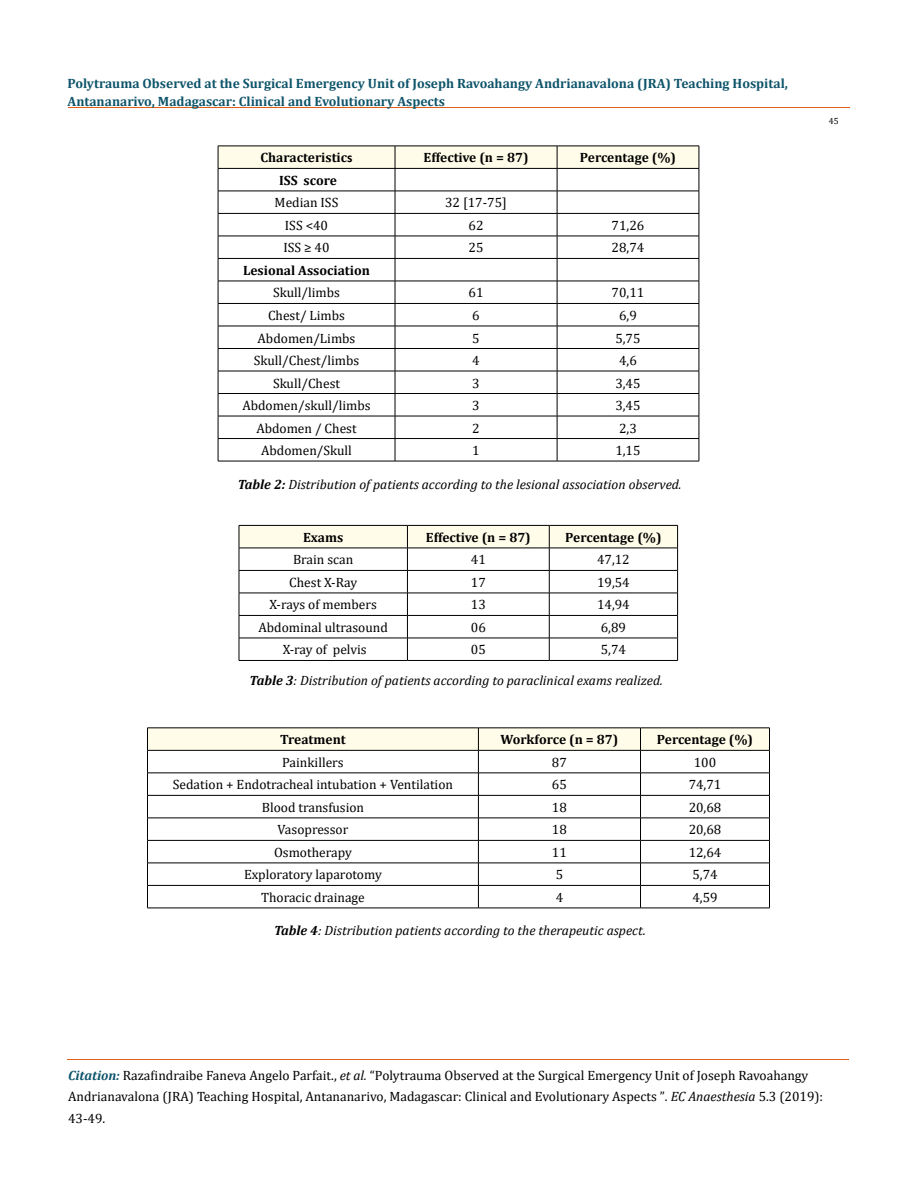
<style>
.page{position:relative;width:917px;height:1190px;background:#fff}
.page>*{position:absolute;margin:0;border:0;box-sizing:border-box;transform-origin:0 0}
.t1{font:13.5px/21px "Cambria";color:#000}
.t2{font:italic 13.5px "Cambria";color:#000}
.t3{font:700 13.5px/18px "Cambria";color:#0e546a}
.t4{font:700 13.5px "Cambria";color:#000}
.t5{font:9px "Cambria";color:#000}
.s1{font-family:"Calibri"}
.s2{font-weight:700}
.s3{font-weight:700;font-style:italic;color:#0e546a}
.s4{font-style:italic}
.s5{font-size:13.35px}
</style>
<div class="page">
<hr style="left:68px;top:108px;width:781px;height:1px;background:#e05d1a">
<hr style="left:67px;top:1059px;width:782px;height:1px;background:#e05d1a">
<svg style="left:218px;top:146px;width:481px;height:315px"></svg>
<hr style="left:218px;top:461px;width:177px;height:1px;background:#000">
<hr style="left:395px;top:461px;width:162px;height:1px;background:#000">
<hr style="left:557px;top:461px;width:142px;height:1px;background:#000">
<svg style="left:239px;top:525px;width:439px;height:135px"></svg>
<hr style="left:239px;top:660px;width:168px;height:1px;background:#000">
<hr style="left:407px;top:660px;width:142px;height:1px;background:#000">
<hr style="left:549px;top:660px;width:128px;height:1px;background:#000">
<hr style="left:147px;top:727px;width:331px;height:1px;background:#000">
<hr style="left:478px;top:727px;width:162px;height:1px;background:#000">
<hr style="left:640px;top:727px;width:129px;height:1px;background:#000">
<svg style="left:147px;top:728px;width:623px;height:179px"></svg>
<hr style="left:147px;top:907px;width:331px;height:1px;background:#000">
<hr style="left:478px;top:907px;width:162px;height:1px;background:#000">
<hr style="left:640px;top:907px;width:129px;height:1px;background:#000">
<p class="t3" style="left:68px;top:74px;width:722px">Polytrauma Observed at the Surgical Emergency Unit of Joseph Ravoahangy Andrianavalona (JRA) Teaching Hospital,<br>Antananarivo, Madagascar: Clinical and Evolutionary Aspects</p>
<p class="t4" style="left:260px;top:148px;width:94px">Characteristic<span class="s1">s</span></p>
<p class="t4" style="left:423px;top:148px;width:106px">Effective (n = 87)</p>
<p class="t4" style="left:580px;top:148px;width:98px">Percentage (%)</p>
<p class="t4" style="left:279px;top:171px;width:59px">ISS score</p>
<p class="t1" style="left:275px;top:192px;width:65px">Median ISS</p>
<p class="t1" style="left:445px;top:192px;width:63px">32 [17-75]</p>
<p class="t1" style="left:285px;top:215px;width:45px">ISS &lt;40</p>
<p class="t1" style="left:468px;top:215px;width:16px">62</p>
<p class="t1" style="left:611px;top:215px;width:34px">71,26</p>
<p class="t1" style="left:283px;top:237px;width:48px">ISS ≥ 40</p>
<p class="t1" style="left:468px;top:237px;width:16px">25</p>
<p class="t1" style="left:611px;top:237px;width:34px">28,74</p>
<p class="t4" style="left:243px;top:261px;width:128px">Lesional Association</p>
<p class="t1" style="left:273px;top:282px;width:68px">Skull/limbs</p>
<p class="t1" style="left:468px;top:282px;width:16px">61</p>
<p class="t1" style="left:611px;top:282px;width:34px">70,11</p>
<p class="t1" style="left:268px;top:305px;width:79px">Chest/ Limbs</p>
<p class="t1" style="left:472px;top:305px;width:9px">6</p>
<p class="t1" style="left:619px;top:305px;width:19px">6,9</p>
<p class="t1" style="left:257px;top:327px;width:99px">Abdomen/Limbs</p>
<p class="t1" style="left:472px;top:327px;width:9px">5</p>
<p class="t1" style="left:615px;top:327px;width:27px">5,75</p>
<p class="t1" style="left:254px;top:350px;width:107px">Skull/Chest/limbs</p>
<p class="t1" style="left:472px;top:350px;width:9px">4</p>
<p class="t1" style="left:619px;top:350px;width:19px">4,6</p>
<p class="t1" style="left:273px;top:372px;width:69px">Skull/Chest</p>
<p class="t1" style="left:472px;top:372px;width:9px">3</p>
<p class="t1" style="left:615px;top:372px;width:27px">3,45</p>
<p class="t1" style="left:242px;top:395px;width:130px">Abdomen/skull/limbs</p>
<p class="t1" style="left:472px;top:395px;width:9px">3</p>
<p class="t1" style="left:615px;top:395px;width:27px">3,45</p>
<p class="t1" style="left:256px;top:417px;width:102px">Abdomen / Chest</p>
<p class="t1" style="left:472px;top:417px;width:9px">2</p>
<p class="t1" style="left:619px;top:417px;width:19px">2,3</p>
<p class="t1" style="left:261px;top:440px;width:92px">Abdomen/Skull</p>
<p class="t1" style="left:472px;top:440px;width:9px">1</p>
<p class="t1" style="left:615px;top:440px;width:27px">1,15</p>
<p class="t2" style="left:238px;top:475px;width:445px"><span class="s2">Table 2:</span> Distribution of patients according to the lesional association observed.</p>
<p class="t4" style="left:303px;top:528px;width:42px">Exams</p>
<p class="t4" style="left:426px;top:528px;width:106px">Effective (n = 87)</p>
<p class="t4" style="left:565px;top:528px;width:98px">Percentage (%)</p>
<p class="t1" style="left:293px;top:549px;width:62px">Brain scan</p>
<p class="t1" style="left:471px;top:549px;width:16px">41</p>
<p class="t1" style="left:597px;top:549px;width:34px">47,12</p>
<p class="t1" style="left:289px;top:572px;width:69px">Chest X-Ray</p>
<p class="t1" style="left:471px;top:572px;width:16px">17</p>
<p class="t1" style="left:597px;top:572px;width:34px">19,54</p>
<p class="t1" style="left:269px;top:594px;width:109px">X-rays of members</p>
<p class="t1" style="left:471px;top:594px;width:16px">13</p>
<p class="t1" style="left:597px;top:594px;width:34px">14,94</p>
<p class="t1" style="left:258px;top:617px;width:131px">Abdominal ultrasound</p>
<p class="t1" style="left:471px;top:617px;width:16px">06</p>
<p class="t1" style="left:601px;top:617px;width:27px">6,89</p>
<p class="t1" style="left:283px;top:639px;width:86px">X-ray of pelvis</p>
<p class="t1" style="left:471px;top:639px;width:16px">05</p>
<p class="t1" style="left:601px;top:639px;width:27px">5,74</p>
<p class="t2" style="left:249px;top:671px;width:415px"><span class="s2">Table 3</span>: Distribution of patients according to paraclinical exams realized.</p>
<p class="t4" style="left:280px;top:730px;width:67px">Treatment</p>
<p class="t4" style="left:500px;top:730px;width:119px">Workforce (n = 87)</p>
<p class="t4" style="left:657px;top:730px;width:98px">Percentage (%)</p>
<p class="t1" style="left:282px;top:751px;width:63px">Painkillers</p>
<p class="t1" style="left:552px;top:751px;width:16px">87</p>
<p class="t1" style="left:693px;top:751px;width:24px">100</p>
<p class="t1" style="left:173px;top:774px;width:282px">Sedation + Endotracheal intubation + Ventilation</p>
<p class="t1" style="left:552px;top:774px;width:16px">65</p>
<p class="t1" style="left:688px;top:774px;width:34px">74,71</p>
<p class="t1" style="left:262px;top:796px;width:104px">Blood transfusion</p>
<p class="t1" style="left:552px;top:796px;width:16px">18</p>
<p class="t1" style="left:688px;top:796px;width:34px">20,68</p>
<p class="t1" style="left:277px;top:819px;width:72px">Vasopressor</p>
<p class="t1" style="left:552px;top:819px;width:16px">18</p>
<p class="t1" style="left:688px;top:819px;width:34px">20,68</p>
<p class="t1" style="left:274px;top:841px;width:79px">Osmotherapy</p>
<p class="t1" style="left:552px;top:841px;width:16px">11</p>
<p class="t1" style="left:688px;top:841px;width:34px">12,64</p>
<p class="t1" style="left:244px;top:864px;width:139px">Exploratory laparotomy</p>
<p class="t1" style="left:555px;top:864px;width:9px">5</p>
<p class="t1" style="left:692px;top:864px;width:27px">5,74</p>
<p class="t1" style="left:261px;top:886px;width:105px">Thoracic drainage</p>
<p class="t1" style="left:555px;top:886px;width:9px">4</p>
<p class="t1" style="left:692px;top:886px;width:27px">4,59</p>
<p class="t2" style="left:274px;top:920px;width:373px"><span class="s2">Table 4</span>: Distribution patients according to the therapeutic aspect.</p>
<p class="t5" style="left:828px;top:116px;width:11px">45</p>
<p class="t1" style="left:68px;top:1065px;width:756px"><span class="s3">Citation:</span> Razafindraibe Faneva Angelo Parfait., <span class="s4">et al.</span> “Polytrauma Observed at the Surgical Emergency Unit of Joseph Ravoahangy<br>Andrianavalona (JRA) Teaching Hospital, Antananarivo, Madagascar: Clinical and Evolutionary Aspects ”<span class="s5">.</span> <span class="s4">EC Anaesthesia</span> 5.3 (2019):<br>43-49.</p>
</div>
